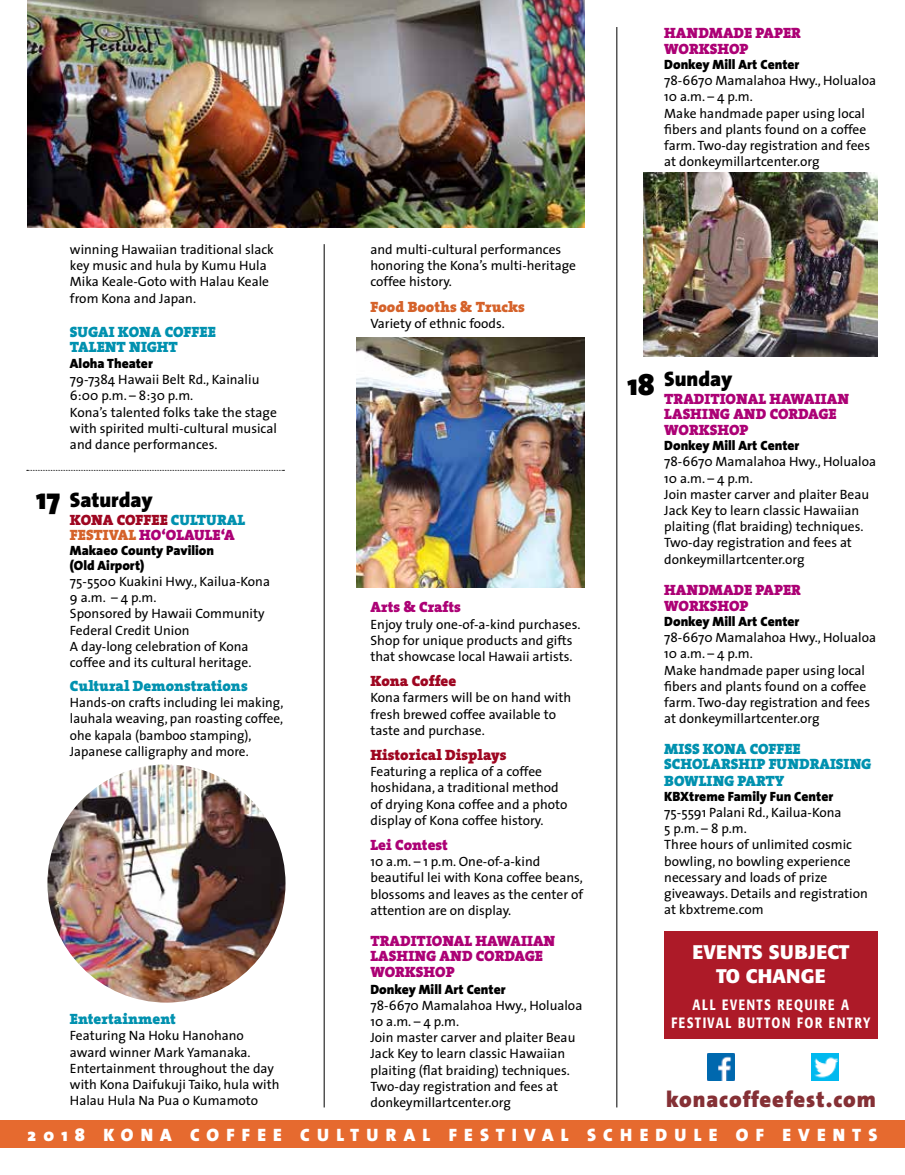
<style>
.page{position:relative;width:905px;height:1175px;background:#fff}
.page>*{position:absolute;margin:0;border:0;box-sizing:border-box;transform-origin:0 0}
.t1{font:900 30px "The Sans";color:#000}
.t2{font:900 22.5px "The Sans";letter-spacing:.04em;color:#853035}
.t3{font:900 21px "The Sans";color:#000}
.t4{font:700 19.5px/24px "Formata";color:#fff;text-align:center}
.t5{font:900 18px "The Sans";letter-spacing:.4em;color:#fff}
.t6{font:900 15px/15.6px "The Serif";color:#ac0175}
.t7{font:900 15px/15.6px "The Serif";color:#0091af}
.t8{font:500 condensed 15px/18px "Formata";letter-spacing:.1em;color:#fff;text-align:center}
.t9{font:900 15px "The Serif";color:#9e0621}
.t10{font:900 15px "The Serif";color:#d5622a}
.t11{font:13.5px/16.2px "The Sans";color:#000}
.t12{font:900 13.5px/15px "The Sans";color:#000}
.s1{color:#9e0621}
.s2{color:#0091af}
.s3{color:#d5622a}
</style>
<div class="page">
<hr style="left:324px;top:244px;width:1px;height:863px;background:#000">
<hr style="left:616px;top:27px;width:1px;height:1080px;background:#000">
<div style="left:0;top:1120px;width:904px;height:28px;background:#e66a2f"></div>
<div style="left:664px;top:930px;width:214px;height:108px;background:#ad1a28"></div>
<img style="left:707px;top:1053px;width:27px;height:27px">
<img style="left:811px;top:1053px;width:27px;height:27px">
<svg style="left:27px;top:470px;width:257px;height:1px"></svg>
<img style="left:27px;top:0;width:557px;height:228px">
<img style="left:47px;top:764px;width:238px;height:238px;border-radius:119px">
<img style="left:643px;top:172px;width:234px;height:184px">
<img style="left:356px;top:338px;width:228px;height:249px">
<h1 class="t1" style="left:36px;top:473px;width:26px">17</h1>
<p class="t11" style="left:70px;top:241px;width:205px">winning Hawaiian traditional slack key music and hula by Kumu Hula<br>Mika Keale-Goto with Halau Keale from Kona and Japan.</p>
<p class="t7" style="left:70px;top:324px;width:147px;line-height:15px">SUGAI KONA COFFEE<br>TALENT NIGHT</p>
<p class="t12" style="left:70px;top:356px;width:84px">Aloha Theater</p>
<p class="t11" style="left:70px;top:371px;width:208px">79-7384 Hawaii Belt Rd., Kainaliu<br>6:00 p.m. – 8:30 p.m.<br>Kona’s talented folks take the stage with spirited multi-cultural musical and dance performances.</p>
<h3 class="t3" style="left:70px;top:482px;width:84px">Saturday</h3>
<p class="t6" style="left:70px;top:512px;width:177px;line-height:15px"><span class="s1">KONA COFFEE</span> <span class="s2">CULTURAL<br></span><span class="s3">FESTIVAL</span> HO‘OLAULE‘A</p>
<p class="t12" style="left:70px;top:542px;width:146px">Makaeo County Pavilion (Old Airport)</p>
<p class="t11" style="left:70px;top:573px;width:201px">75-5500 Kuakini Hwy., Kailua-Kona<br>9 a.m. – 4 p.m.<br>Sponsored by Hawaii Community<br>Federal Credit U nion<br>A day-long celebration of Kona coffee and its cultural heritage.</p>
<p class="t7" style="left:70px;top:678px;width:179px">CULTURAL DEMONSTRATIONS</p>
<p class="t11" style="left:70px;top:694px;width:215px">Hands-on crafts including lei making, lauhala weaving, pan roasting coffee, ohe kapala (bamboo stamping), Japanese calligraphy and more.</p>
<p class="t7" style="left:70px;top:1011px;width:107px">ENTERTAINMENT</p>
<p class="t11" style="left:70px;top:1027px;width:211px">Featuring Na Hoku Hanohano award winner Mark Yamanaka.<br>Entertainment throughout the day with Kona Daifukuji Taiko, hula with<br>Halau Hula Na Pua o Kumamoto</p>
<p class="t11" style="left:370px;top:241px;width:207px">and multi-cultural performances honoring the Kona’s multi-heritage coffee history.</p>
<p class="t10" style="left:370px;top:294px;width:156px">FOOD BOOTHS &amp; TRUCKS</p>
<p class="t11" style="left:370px;top:315px;width:136px">Variety of ethnic foods.</p>
<p class="t6" style="left:370px;top:599px;width:92px">ARTS &amp; CRAFTS</p>
<p class="t11" style="left:370px;top:615px;width:211px">Enjoy truly one-of-a-kind purchases.<br>Shop for unique products and gifts that showcase local Hawaii artists.</p>
<p class="t9" style="left:370px;top:668px;width:87px">KONA COFFEE</p>
<p class="t11" style="left:370px;top:689px;width:202px">Kona farmers will be on hand with fresh brewed coffee available to taste and purchase.</p>
<p class="t9" style="left:370px;top:742px;width:137px">HISTORICAL DISPLAYS</p>
<p class="t11" style="left:370px;top:763px;width:198px">Featuring a replica of a coffee hoshidana, a traditional method of drying Kona coffee and a photo display of Kona coffee history.</p>
<p class="t6" style="left:370px;top:837px;width:79px">LEI CONTEST</p>
<p class="t11" style="left:370px;top:853px;width:214px">10 a.m. – 1 p.m. One-of-a-kind beautiful lei with Kona coffee beans, blossoms and leaves as the center of attention are on display.</p>
<p class="t6" style="left:370px;top:933px;width:186px">TRADITIONAL HAWAIIAN<br>LASHING AND CORDAGE<br>WORKSHOP</p>
<p class="t12" style="left:370px;top:981px;width:137px">Donkey Mill Art Center</p>
<p class="t11" style="left:370px;top:996px;width:213px">78-6670 Mamalahoa Hwy., Holualoa<br>10 a.m. – 4 p.m.<br>Join master carver and plaiter Beau<br>Jack Key to learn classic Hawaiian plaiting (flat braiding) techniques.<br>Two-day registration and fees at donkeymillartcenter.org</p>
<p class="t6" style="left:664px;top:24px;width:138px;line-height:16.2px">HANDMADE PAPER<br>WORKSHOP</p>
<p class="t12" style="left:664px;top:57px;width:137px">Donkey Mill Art Center</p>
<p class="t11" style="left:664px;top:72px;width:213px">78-6670 Mamalahoa Hwy., Holualoa<br>10 a.m. – 4 p.m.<br>Make handmade paper using local fibers and plants found on a coffee farm. Two-day registration and fees at donkeymillartcenter.org</p>
<h1 class="t1" style="left:627px;top:359px;width:29px">18</h1>
<h3 class="t3" style="left:664px;top:361px;width:69px">Sunday</h3>
<p class="t6" style="left:664px;top:391px;width:186px">TRADITIONAL HAWAIIAN<br>LASHING AND CORDAGE<br>WORKSHOP</p>
<p class="t12" style="left:664px;top:438px;width:137px">Donkey Mill Art Center</p>
<p class="t11" style="left:664px;top:453px;width:213px">78-6670 Mamalahoa Hwy., Holualoa<br>10 a.m. – 4 p.m.<br>Join master carver and plaiter Beau<br>Jack Key to learn classic Hawaiian plaiting (flat braiding) techniques.<br>Two-day registration and fees at donkeymillartcenter.org</p>
<p class="t6" style="left:664px;top:581px;width:138px;line-height:16.2px">HANDMADE PAPER<br>WORKSHOP</p>
<p class="t12" style="left:664px;top:613px;width:137px">Donkey Mill Art Center</p>
<p class="t11" style="left:664px;top:629px;width:213px">78-6670 Mamalahoa Hwy., Holualoa<br>10 a.m. – 4 p.m.<br>Make handmade paper using local fibers and plants found on a coffee farm. Two-day registration and fees at donkeymillartcenter.org</p>
<p class="t7" style="left:664px;top:741px;width:209px">MISS KONA COFFEE<br>SCHOLARSHIP FUNDRAISING<br>BOWLING PARTY</p>
<p class="t12" style="left:664px;top:788px;width:170px">KBXtreme Family Fun Center</p>
<p class="t11" style="left:664px;top:803px;width:205px">75-5591 Palani Rd., Kailua-Kona<br>5 p.m. – 8 p.m.<br>Three hours of unlimited cosmic bowling, no bowling experience necessary and loads of prize giveaways. Details and registration at kbxtreme.com</p>
<h3 class="t4" style="left:692px;top:939px;width:158px">EVENTS SUBJECT<br>TO CHANGE</h3>
<p class="t8" style="left:671px;top:995px;width:201px">ALL EVENTS REQUIRE A<br>FESTIVAL BUTTON FOR ENTRY</p>
<h2 class="t2" style="left:666px;top:1080px;width:211px">konacoffeefest.com</h2>
<h3 class="t5" style="left:27px;top:1119px;width:575px">2018 Kon a Coff ee Cultural Festival Sch</h3>
<h3 class="t5" style="left:639px;top:1119px;width:239px">edul e of Events</h3>
</div>
